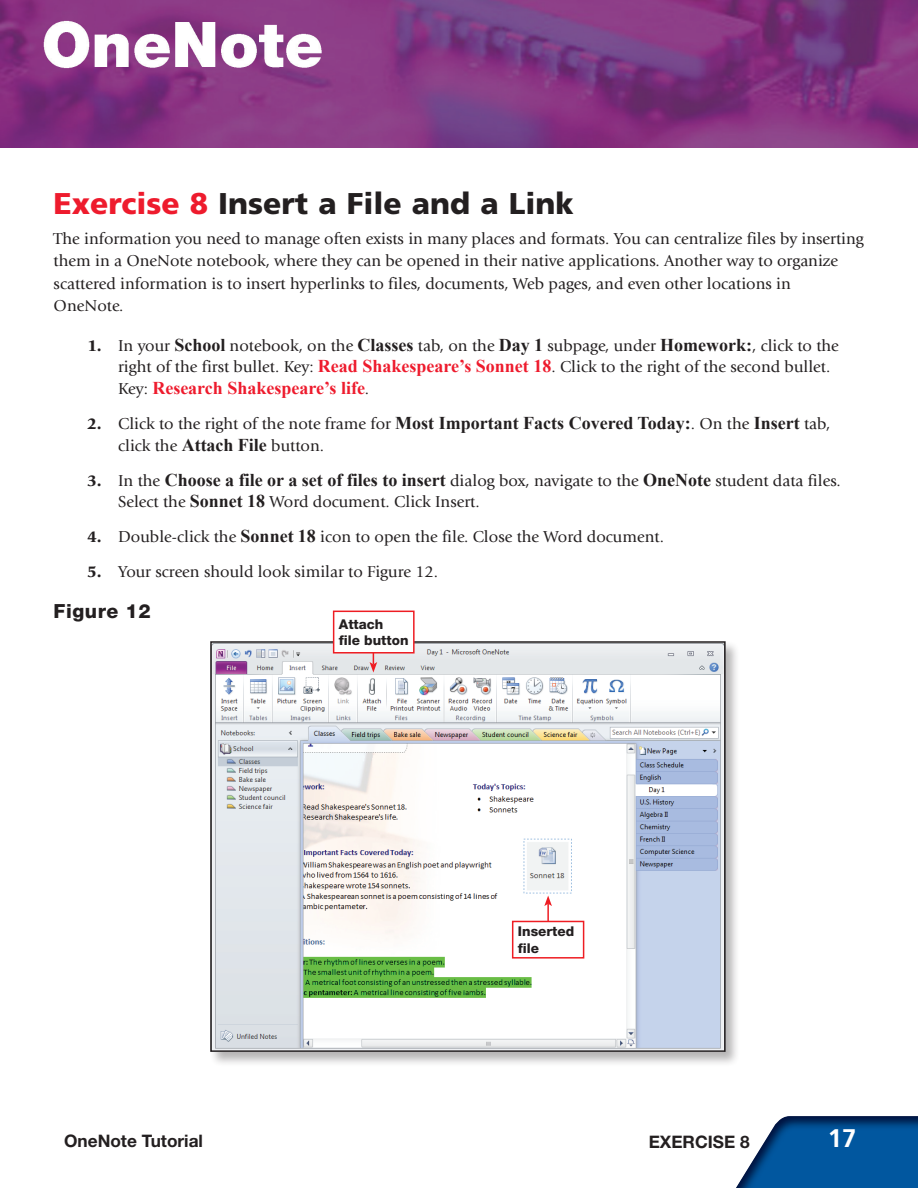
<style>
.page{position:relative;width:918px;height:1188px;background:#fff}
.page>*{position:absolute;margin:0;border:0;box-sizing:border-box;transform-origin:0 0}
.t1{font:900 30px "Frutiger LT Std";color:#231f20}
.t2{font:700 25.5px "Frutiger LT Std";color:#fff}
.t3{font:800 19.5px "Helvetica Neue LT Std";letter-spacing:.03em;color:#231f20}
.t4{font:700 18px "Times New Roman";color:#ee1b2d}
.t5{font:700 17.25px "Helvetica Neue LT Std";color:#231f20}
.t6{font:16.5px/22.5px "Giovanni Std";color:#231f20}
.t7{font:800 13.5px/16.2px "Helvetica Neue LT Std";color:#231f20}
.s1{color:#ee1b2d}
.s2{font-weight:900}
.s3{font-family:"Times New Roman";font-weight:700;font-size:18px}
.s4{font-family:"Times New Roman";font-weight:700;font-size:18px;color:#ee1b2d}
.s5{font-family:"Giovanni Std";font-weight:400;font-size:16.5px;color:#231f20}
</style>
<div class="page">
<img style="left:0;top:0;width:918px;height:147px">
<div style="left:209px;top:640px;width:532px;height:427px;background:#231f20;opacity:.33"></div>
<img style="left:213px;top:644px;width:510px;height:405px">
<div style="left:210px;top:641px;width:516px;height:411px;border:2px solid #231f20"></div>
<svg style="left:370px;top:654px;width:7px;height:19px"></svg>
<div style="left:334px;top:611px;width:80px;height:42px;background:#fff"></div>
<div style="left:333px;top:611px;width:82px;height:43px;border:2px solid #ee1d23"></div>
<hr style="left:547px;top:904px;width:2px;height:30px;background:#ee1d23">
<svg style="left:544px;top:896px;width:8px;height:10px"></svg>
<div style="left:513px;top:921px;width:71px;height:37px;background:#fff"></div>
<div style="left:512px;top:921px;width:72px;height:38px;border:2px solid #ee1d23"></div>
<img style="left:736px;top:1116px;width:182px;height:72px">
<h1 class="t1" style="left:54px;top:185px;width:522px"><span class="s1">Exercise 8</span> Insert a File and a Link</h1>
<p class="t6" style="left:54px;top:227px;width:812px">The information you need to manage often exists in many places and formats. You can centralize files by inserting them in a OneNote notebook, where they can be opened in their native applications. Another way to organize scattered information is to insert hyperlinks to files, documents, Web pages, and even other locations in OneNote.</p>
<p class="t6" style="left:118px;top:335px;width:722px;line-height:21.6px;text-indent:-31px"><span class="s2">1.</span> In your <span class="s3">School</span> notebook, on the <span class="s3">Classes</span> tab, on the <span class="s3">Day 1</span> subpage, under <span class="s3">Homework:</span>, click to the right of the first bullet. Key: <span class="s4">Read Shakespeare’s Sonnet 18</span>. Click to the right of the second bullet.</p>
<p class="t4" style="left:118px;top:375px;width:253px"><span class="s5">Key:</span> Research Shakespeare’s life<span class="s5">.</span></p>
<p class="t6" style="left:118px;top:413px;width:714px;line-height:21.6px;text-indent:-31px"><span class="s2">2.</span> Click to the right of the note frame for <span class="s3">Most Important Facts Covered Today:</span>. On the <span class="s3">Insert</span> tab, click the <span class="s3">Attach File</span> button.</p>
<p class="t6" style="left:118px;top:470px;width:724px;line-height:21.6px;text-indent:-31px"><span class="s2">3.</span> In the <span class="s3">Choose a file or a set of files to insert</span> dialog box, navigate to the <span class="s3">OneNote</span> student data files.<br>Select the <span class="s3">Sonnet 18</span> Word document. Click Insert.</p>
<p class="t6" style="left:88px;top:526px;width:578px"><span class="s2">4.</span> Double-click the <span class="s3">Sonnet 18</span> icon to open the file. Close the Word document.</p>
<p class="t6" style="left:88px;top:560px;width:352px"><span class="s2">5.</span> Your screen should look similar to Figure 12.</p>
<p class="t3" style="left:54px;top:600px;width:99px">Figure 12</p>
<p class="t7" style="left:339px;top:616px;width:71px">Attach<br>file button</p>
<p class="t7" style="left:518px;top:923px;width:58px">Inserted file</p>
<p class="t5" style="left:64px;top:1130px;width:140px">OneNote Tutorial</p>
<p class="t5" style="left:649px;top:1131px;width:102px">EXERCISE 8</p>
<h2 class="t2" style="left:828px;top:1123px;width:30px">17</h2>
</div>
